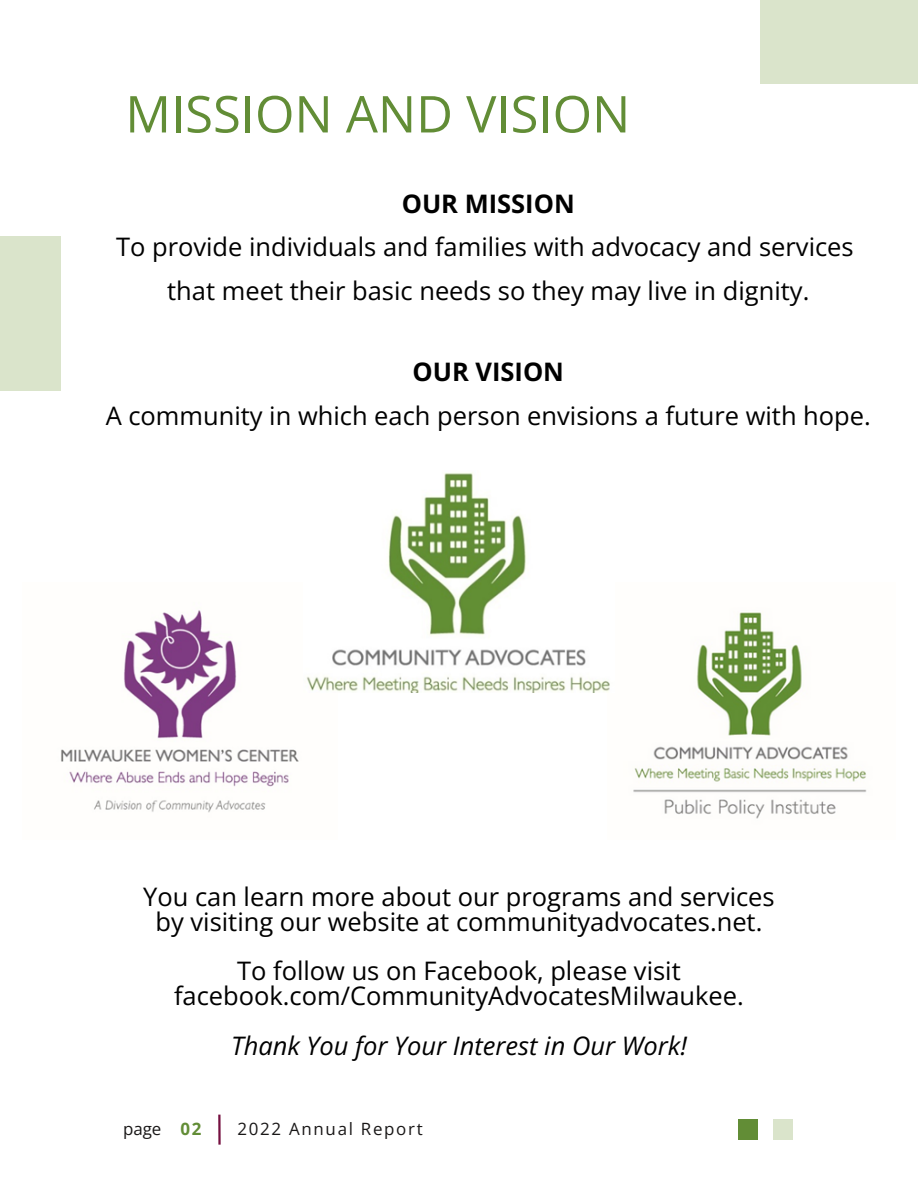
<style>
.page{position:relative;width:918px;height:1188px;background:#fff}
.page>*{position:absolute;margin:0;border:0;box-sizing:border-box;transform-origin:0 0}
.t1{font:50.85px "Open Sans";color:#628d36}
.t2{font:25.5px/24.8px "Open Sans";color:#000;text-align:center}
.t3{font:italic 25.5px "Open Sans";color:#000}
.t4{font:700 25.5px "Open Sans";color:#000}
.t5{font:16.95px "Open Sans";letter-spacing:.1em;color:#191717}
.t6{font:700 16.95px "Open Sans";color:#628d36}
</style>
<div class="page">
<div style="left:0;top:236px;width:60px;height:155px;background:#dae4cb"></div>
<div style="left:761px;top:0;width:157px;height:84px;background:#dae4cb"></div>
<img style="left:61px;top:610px;width:238px;height:203px">
<img style="left:633px;top:612px;width:234px;height:207px">
<img style="left:306px;top:473px;width:304px;height:219px">
<hr style="left:218px;top:1115px;width:3px;height:30px;background:#751040">
<div style="left:738px;top:1120px;width:20px;height:20px;background:#628d36"></div>
<div style="left:773px;top:1120px;width:20px;height:20px;background:#dae4cb"></div>
<p class="t1" style="left:125px;top:78px;width:506px">MISSION AND VISION</p>
<p class="t4" style="left:402px;top:185px;width:174px">OUR MISSION</p>
<p class="t2" style="left:116px;top:234px;width:739px">To provide individuals and families with advocacy and services</p>
<p class="t2" style="left:167px;top:278px;width:644px">that meet their basic needs so they may live in dignity.</p>
<p class="t4" style="left:413px;top:354px;width:153px">OUR VISION</p>
<p class="t2" style="left:106px;top:403px;width:767px">A community in which each person envisions a future with hope.</p>
<p class="t2" style="left:143px;top:884px;width:633px">You can learn more about our programs and services</p>
<p class="t2" style="left:156px;top:909px;width:608px">by visiting our website at communityadvocates.net.</p>
<p class="t2" style="left:174px;top:958px;width:571px">To follow us on Facebook, please visit facebook.com/CommunityAdvocatesMilwaukee.</p>
<p class="t3" style="left:231px;top:1027px;width:457px">Thank You for Your Interest in Our Work!</p>
<p class="t5" style="left:123px;top:1117px;width:40px">page</p>
<p class="t6" style="left:180px;top:1117px;width:23px">02</p>
<p class="t5" style="left:238px;top:1117px;width:187px">2022 Annual Report</p>
</div>
